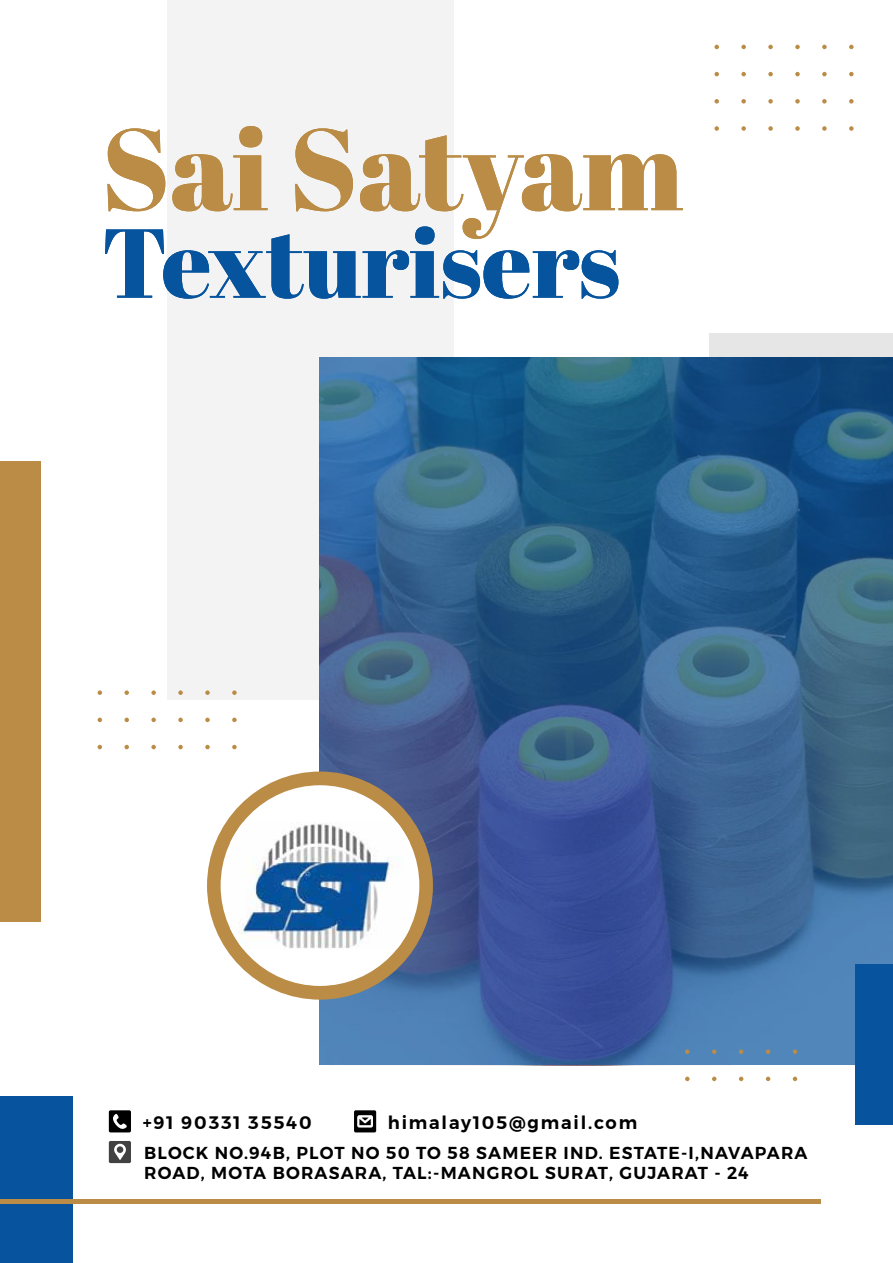
<style>
.page{position:relative;width:893px;height:1263px;background:#fff}
.page>*{position:absolute;margin:0;border:0;box-sizing:border-box;transform-origin:0 0}
.t1{font:115.05px "Abril Fatface";color:#ba8c46}
.t2{font:97.5px "Abril Fatface";color:#0356a0}
.t3{font:600 18px "Montserrat";letter-spacing:.1em;color:#000}
.t4{font:600 17.25px/20.7px "Montserrat";letter-spacing:.07em;color:#000}
</style>
<div class="page">
<div style="left:167px;top:0;width:286px;height:699px;background:#f3f3f3"></div>
<div style="left:0;top:1096px;width:73px;height:167px;background:#08539e"></div>
<div style="left:709px;top:333px;width:184px;height:154px;background:#e6e6e6"></div>
<div style="left:0;top:1199px;width:820px;height:5px;background:#ba8c46"></div>
<div style="left:0;top:461px;width:40px;height:461px;background:#ba8c46"></div>
<svg style="left:320px;top:357px;width:573px;height:708px"></svg>
<div style="left:855px;top:964px;width:38px;height:161px;background:#08539e"></div>
<div style="left:207px;top:771px;width:226px;height:229px;background:#ba8c46;border-radius:50%"></div>
<div style="left:221px;top:785px;width:198px;height:201px;background:#fff;border-radius:50%"></div>
<svg style="left:714px;top:45px;width:5px;height:4px"></svg>
<svg style="left:741px;top:45px;width:5px;height:4px"></svg>
<svg style="left:768px;top:45px;width:5px;height:4px"></svg>
<svg style="left:795px;top:45px;width:5px;height:4px"></svg>
<svg style="left:822px;top:45px;width:5px;height:4px"></svg>
<svg style="left:849px;top:45px;width:5px;height:4px"></svg>
<svg style="left:714px;top:72px;width:5px;height:4px"></svg>
<svg style="left:741px;top:72px;width:5px;height:4px"></svg>
<svg style="left:768px;top:72px;width:5px;height:4px"></svg>
<svg style="left:795px;top:72px;width:5px;height:4px"></svg>
<svg style="left:822px;top:72px;width:5px;height:4px"></svg>
<svg style="left:849px;top:72px;width:5px;height:4px"></svg>
<svg style="left:714px;top:99px;width:5px;height:5px"></svg>
<svg style="left:741px;top:99px;width:5px;height:5px"></svg>
<svg style="left:768px;top:99px;width:5px;height:5px"></svg>
<svg style="left:795px;top:99px;width:5px;height:5px"></svg>
<svg style="left:822px;top:99px;width:5px;height:5px"></svg>
<svg style="left:849px;top:99px;width:5px;height:5px"></svg>
<svg style="left:714px;top:126px;width:5px;height:5px"></svg>
<svg style="left:741px;top:126px;width:5px;height:5px"></svg>
<svg style="left:768px;top:126px;width:5px;height:5px"></svg>
<svg style="left:795px;top:126px;width:5px;height:5px"></svg>
<svg style="left:822px;top:126px;width:5px;height:5px"></svg>
<svg style="left:849px;top:126px;width:5px;height:5px"></svg>
<svg style="left:98px;top:690px;width:4px;height:5px"></svg>
<svg style="left:124px;top:690px;width:5px;height:5px"></svg>
<svg style="left:151px;top:690px;width:5px;height:5px"></svg>
<svg style="left:178px;top:690px;width:5px;height:5px"></svg>
<svg style="left:205px;top:690px;width:5px;height:5px"></svg>
<svg style="left:232px;top:690px;width:5px;height:5px"></svg>
<svg style="left:98px;top:718px;width:4px;height:4px"></svg>
<svg style="left:124px;top:718px;width:5px;height:4px"></svg>
<svg style="left:151px;top:718px;width:5px;height:4px"></svg>
<svg style="left:178px;top:718px;width:5px;height:4px"></svg>
<svg style="left:205px;top:718px;width:5px;height:4px"></svg>
<svg style="left:232px;top:718px;width:5px;height:4px"></svg>
<svg style="left:98px;top:745px;width:4px;height:4px"></svg>
<svg style="left:124px;top:745px;width:5px;height:4px"></svg>
<svg style="left:151px;top:745px;width:5px;height:4px"></svg>
<svg style="left:178px;top:745px;width:5px;height:4px"></svg>
<svg style="left:205px;top:745px;width:5px;height:4px"></svg>
<svg style="left:232px;top:745px;width:5px;height:4px"></svg>
<svg style="left:685px;top:1049px;width:5px;height:5px"></svg>
<svg style="left:712px;top:1049px;width:4px;height:5px"></svg>
<svg style="left:739px;top:1049px;width:4px;height:5px"></svg>
<svg style="left:766px;top:1049px;width:4px;height:5px"></svg>
<svg style="left:793px;top:1049px;width:4px;height:5px"></svg>
<svg style="left:685px;top:1077px;width:5px;height:4px"></svg>
<svg style="left:712px;top:1077px;width:4px;height:4px"></svg>
<svg style="left:739px;top:1077px;width:4px;height:4px"></svg>
<svg style="left:766px;top:1077px;width:4px;height:4px"></svg>
<svg style="left:793px;top:1077px;width:4px;height:4px"></svg>
<img style="left:230px;top:822px;width:179px;height:127px">
<div style="left:109px;top:1110px;width:22px;height:22px;background:#000;border-radius:2px"></div>
<svg style="left:113px;top:1114px;width:14px;height:15px"></svg>
<div style="left:354px;top:1110px;width:22px;height:22px;background:#000;border-radius:2px"></div>
<svg style="left:357px;top:1115px;width:16px;height:12px"></svg>
<div style="left:109px;top:1141px;width:22px;height:22px;background:#414141;border-radius:2px"></div>
<svg style="left:114px;top:1144px;width:12px;height:16px"></svg>
<h1 class="t1" style="left:102px;top:88px;width:583px">Sai Satyam</h1>
<h2 class="t2" style="left:102px;top:195px;width:520px">Texturisers</h2>
<p class="t3" style="left:143px;top:1108px;width:170px">+91 90331 35540</p>
<p class="t3" style="left:388px;top:1108px;width:251px">himalay105@gmail.com</p>
<p class="t4" style="left:144px;top:1142px;width:665px">BLOCK NO.94B, PLOT NO 50 TO 58 SAMEER IND. ESTATE-I,NAVAPARA<br>ROAD, MOTA BORASARA, TAL:-MANGROL SURAT, GUJARAT - 24</p>
</div>
